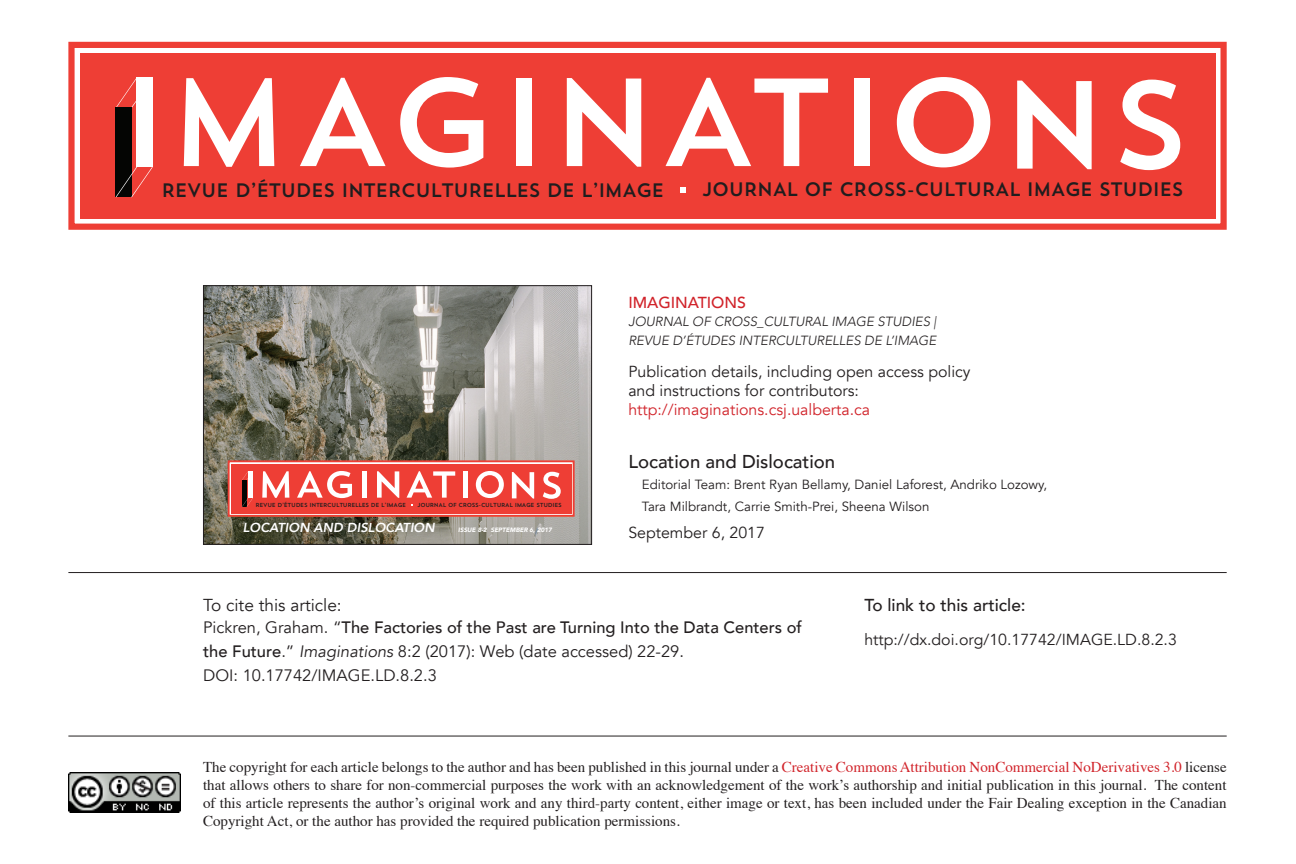
<style>
.page{position:relative;width:1296px;height:864px;background:#fff}
.page>*{position:absolute;margin:0;border:0;box-sizing:border-box;transform-origin:0 0}
.t1{font:19.35px "Trend Sans One";letter-spacing:-.06em;color:#201d1e;scale:.96 1}
.t2{font:500 18.6px "Avenir";color:#231f20}
.t3{font:500 17.25px "Avenir";color:#231f20}
.COV-cover-title{font:17.25px "Avenir";color:#231f20}
.COV-cover-title-2{font:16.5px/24px "Avenir";color:#231f20}
.t4{font:15.9px/19px "Avenir";color:#231f20}
.t5{font:500 15.9px "Avenir";color:#d1232a}
.t6{font:15px/18px "Times";color:#231f20;text-align:justify}
.t7{font:13.35px/21.3px "Avenir";color:#231f20}
.t8{font:italic 300 13.35px/18.6px "Avenir";color:#231f20}
.t9{font:italic 800 13.05px "Avenir";color:#fff}
.t10{font:italic 900 6.3px "Avenir";color:#fff}
.t11{font:5.85px "Trend Sans One";letter-spacing:-.06em;color:#201d1e;scale:.96 1}
.s1{color:#d1232a}
.s2{font-weight:500}
.s3{font-style:italic}
</style>
<div class="page">
<div style="left:68px;top:42px;width:1159px;height:188px;border:6px solid #ee3e35"></div>
<div style="left:80px;top:53px;width:1135px;height:166px;background:#ee3e35"></div>
<svg style="left:184px;top:78px;width:90px;height:89px"></svg>
<svg style="left:300px;top:78px;width:86px;height:88px"></svg>
<svg style="left:400px;top:77px;width:83px;height:91px"></svg>
<div style="left:516px;top:79px;width:16px;height:87px;background:#fff"></div>
<svg style="left:567px;top:78px;width:74px;height:89px"></svg>
<svg style="left:666px;top:78px;width:162px;height:88px"></svg>
<div style="left:855px;top:79px;width:15px;height:87px;background:#fff"></div>
<svg style="left:897px;top:77px;width:93px;height:90px"></svg>
<svg style="left:1017px;top:81px;width:75px;height:88px"></svg>
<svg style="left:1120px;top:80px;width:60px;height:90px"></svg>
<svg style="left:680px;top:187px;width:6px;height:6px"></svg>
<svg style="left:116px;top:78px;width:20px;height:30px"></svg>
<div style="left:136px;top:78px;width:17px;height:89px;background:#fff"></div>
<div style="left:116px;top:108px;width:16px;height:89px;background:#040503"></div>
<svg style="left:116px;top:167px;width:37px;height:30px"></svg>
<hr style="left:68px;top:572px;width:1159px;height:1px;background:#231f20">
<hr style="left:68px;top:736px;width:1159px;height:1px;background:#231f20">
<img style="left:68px;top:773px;width:113px;height:40px">
<img style="left:205px;top:287px;width:385px;height:256px">
<svg style="left:231px;top:463px;width:341px;height:51px"></svg>
<div style="left:228px;top:460px;width:347px;height:57px;border:2px solid #ee3e35"></div>
<div style="left:231px;top:464px;width:340px;height:49px;background:#ee3e35"></div>
<svg style="left:262px;top:471px;width:27px;height:27px"></svg>
<svg style="left:297px;top:471px;width:55px;height:27px"></svg>
<hr style="left:362px;top:471px;width:4px;height:27px;background:#fff">
<svg style="left:377px;top:471px;width:22px;height:27px"></svg>
<svg style="left:407px;top:471px;width:48px;height:27px"></svg>
<div style="left:463px;top:471px;width:5px;height:27px;background:#fff"></div>
<svg style="left:476px;top:471px;width:28px;height:27px"></svg>
<svg style="left:512px;top:472px;width:22px;height:27px"></svg>
<svg style="left:543px;top:472px;width:18px;height:27px"></svg>
<svg style="left:242px;top:471px;width:6px;height:9px"></svg>
<div style="left:248px;top:471px;width:5px;height:27px;background:#fff"></div>
<div style="left:242px;top:480px;width:5px;height:27px;background:#040503"></div>
<svg style="left:242px;top:498px;width:11px;height:9px"></svg>
<div style="left:203px;top:285px;width:389px;height:260px;border:1px solid #231f20"></div>
<p class="t1" style="left:161px;top:177px;width:526px">REVUE D’ÉTUDES INTERCULTURELLES DE L’IMAGE</p>
<p class="t1" style="left:702px;top:177px;width:504px">JOURNAL OF CROSS-CULTURAL IMAGE STUDIES</p>
<p class="t11" style="left:256px;top:501px;width:159px">REVUE D’ÉTUDES INTERCULTURELLES DE L’IMAGE</p>
<p class="t11" style="left:417px;top:501px;width:152px">JOURNAL OF CROSS-CULTURAL IMAGE STUDIES</p>
<p class="t9" style="left:243px;top:520px;width:193px">LOCATION AND DISLOCATION</p>
<p class="t10" style="left:458px;top:525px;width:95px">ISSUE 8-2 SEPTEMBER 6, 2017</p>
<p class="t5" style="left:628px;top:289px;width:119px">IMAGINATIONS</p>
<p class="t8" style="left:628px;top:312px;width:310px">JOURNAL OF CROSS_CULTURAL IMAGE STUDIES |<br>REVUE D’ÉTUDES INTERCULTURELLES DE L’IMAGE</p>
<p class="t4" style="left:628px;top:362px;width:344px">Publication details, including open access policy and instructions for contributors: <span class="s1">http://imaginations.csj.ualberta.ca</span></p>
<p class="t2" style="left:628px;top:446px;width:208px">Location and Dislocation</p>
<p class="t7" style="left:642px;top:474px;width:407px">Editorial Team: Brent Ryan Bellamy, Daniel Laforest, Andriko Lozowy,<br>Tara Milbrandt, Carrie Smith-Prei, Sheena Wilson</p>
<p class="t4" style="left:628px;top:523px;width:138px">September 6, 2017</p>
<p class="COV-cover-title" style="left:203px;top:595px;width:140px">To cite this article:</p>
<p class="COV-cover-title-2" style="left:203px;top:615px;width:600px">Pickren, Graham. “<span class="s2">The Factories of the Past are Turning Into the Data Centers of the Future</span>.” <span class="s3">Imaginations</span> 8:2 (2017): Web (date accessed) 22-29.<br>DOI: 10.17742/IMAGE.LD.8.2.3</p>
<p class="t3" style="left:864px;top:590px;width:163px">To link to this article:</p>
<p class="t4" style="left:864px;top:630px;width:314px">http://dx.doi.org/10.17742/IMAGE.LD.8.2.3</p>
<p class="t6" style="left:203px;top:756px;width:1025px">The copyright for each article belongs to the author and has been published in this journal under a <span class="s1">Creative Commons Attribution NonCommercial NoDerivatives 3.0</span> license that allows others to share for non-commercial purposes the work with an acknowledgement of the work’s authorship and initial publication in this journal. The content of this article represents the author’s original work and any third-party content, either image or text, has been included under the Fair Dealing exception in the Canadian Copyright Act, or the author has provided the required publication permissions.</p>
</div>
